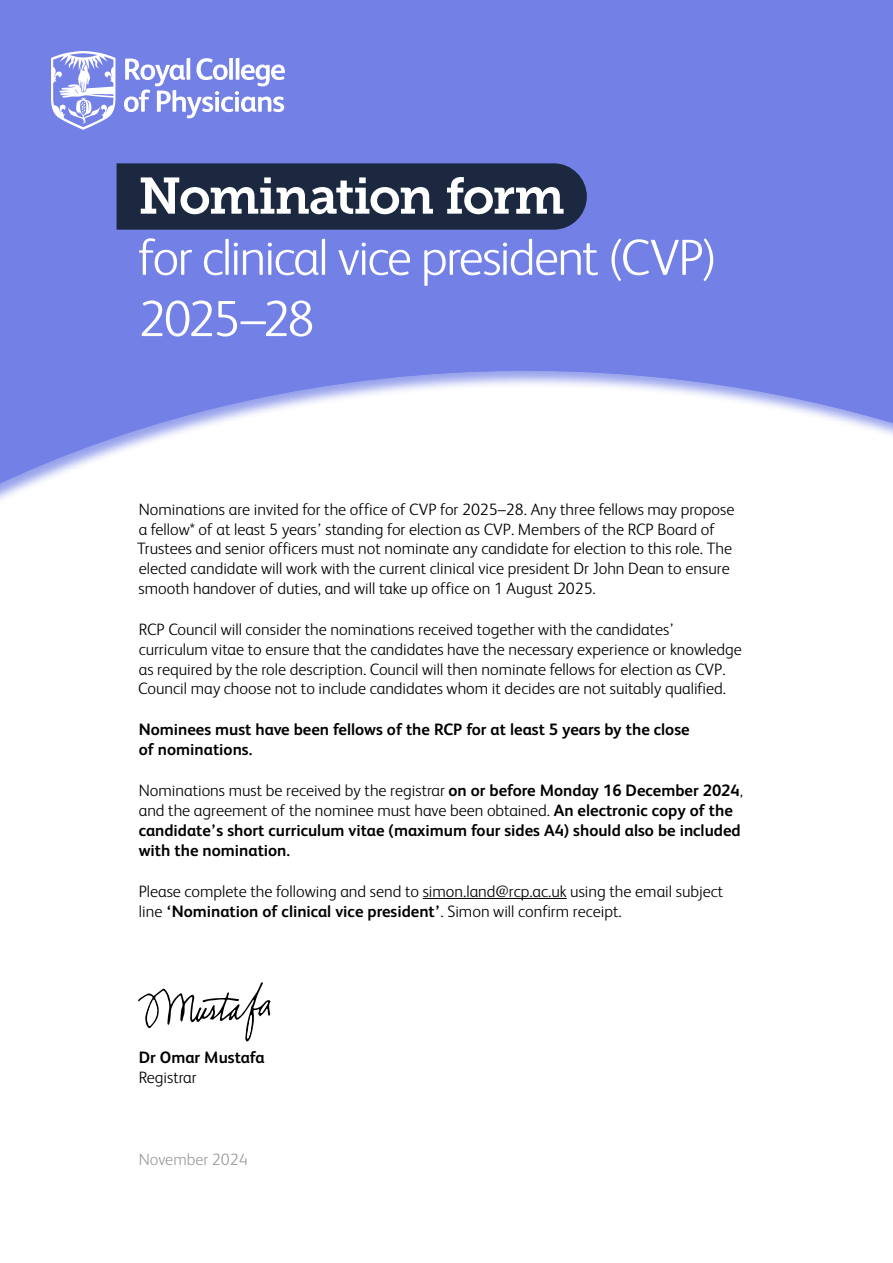
<style>
.page{position:relative;width:893px;height:1263px;background:#fff}
.page>*{position:absolute;margin:0;border:0;box-sizing:border-box;transform-origin:0 0}
.t1{font:300 51px/61.2px "FS Albert";letter-spacing:-.04em;color:#fff}
.t2{font:51px "Museo Slab 700";letter-spacing:-.045em;color:#fff}
.t3{font:300 16.5px/19.8px "FS Albert";color:#000}
.t4{font:700 16.5px/19.8px "FS Albert";color:#000}
.t5{font:300 16.5px "FS Albert";color:#9d9d9c}
.s1{font-weight:300}
.s2{font-weight:700}
</style>
<div class="page">
<div style="left:0;top:0;width:893px;height:359px;background:#7381e6"></div>
<div style="left:0;top:359px;width:893px;height:904px;background:#7381e6;opacity:.75"></div>
<hr style="left:423px;top:898px;width:144px;height:1px;background:#000">
<svg style="left:124px;top:58px;width:161px;height:60px"></svg>
<svg style="left:51px;top:51px;width:64px;height:79px"></svg>
<div style="left:117px;top:163px;width:470px;height:67px;background:#1b2840"></div>
<svg style="left:138px;top:982px;width:133px;height:60px"></svg>
<h1 class="t2" style="left:138px;top:167px;width:428px">Nomination form</h1>
<h1 class="t1" style="left:138px;top:226px;width:580px">for clinical vice president (CVP)<br>2025–28</h1>
<p class="t3" style="left:137px;top:499px;width:599px">Nominations are invited for the office of CVP for 2025–28. Any three fellows may propose a fellow* of at least 5 years’ standing for election as CVP. Members of the RCP Board of Trustees and senior officers must not nominate any candidate for election to this role. The elected candidate will work with the current clinical vice president Dr John Dean to ensure smooth handover of duties, and will take up office on 1 August 2025.</p>
<p class="t3" style="left:138px;top:619px;width:605px">RCP Council will consider the nominations received together with the candidates’ curriculum vitae to ensure that the candidates have the necessary experience or knowledge as required by the role description. Council will then nominate fellows for election as CVP.<br>Council may choose not to include candidates whom it decides are not suitably qualified.</p>
<p class="t4" style="left:139px;top:720px;width:552px">Nominees must have been fellows of the RCP for at least 5 years by the close of nominations.</p>
<p class="t4" style="left:139px;top:781px;width:606px"><span class="s1">Nominations must be received by the registrar</span> on or before Monday 16 December 2024<span class="s1">, and the agreement of the nominee must have been obtained.</span> An electronic copy of the candidate’s short curriculum vitae (maximum four sides A4) should also be included with the nomination.</p>
<p class="t3" style="left:139px;top:881px;width:586px">Please complete the following and send to simon.land@rcp.ac.uk using the email subject line <span class="s2">‘Nomination of clinical vice president’</span>. Simon will confirm receipt.</p>
<p class="t4" style="left:139px;top:1047px;width:127px">Dr Omar Mustafa</p>
<p class="t3" style="left:139px;top:1067px;width:59px">Registrar</p>
<p class="t5" style="left:139px;top:1149px;width:110px">November 2024</p>
</div>
